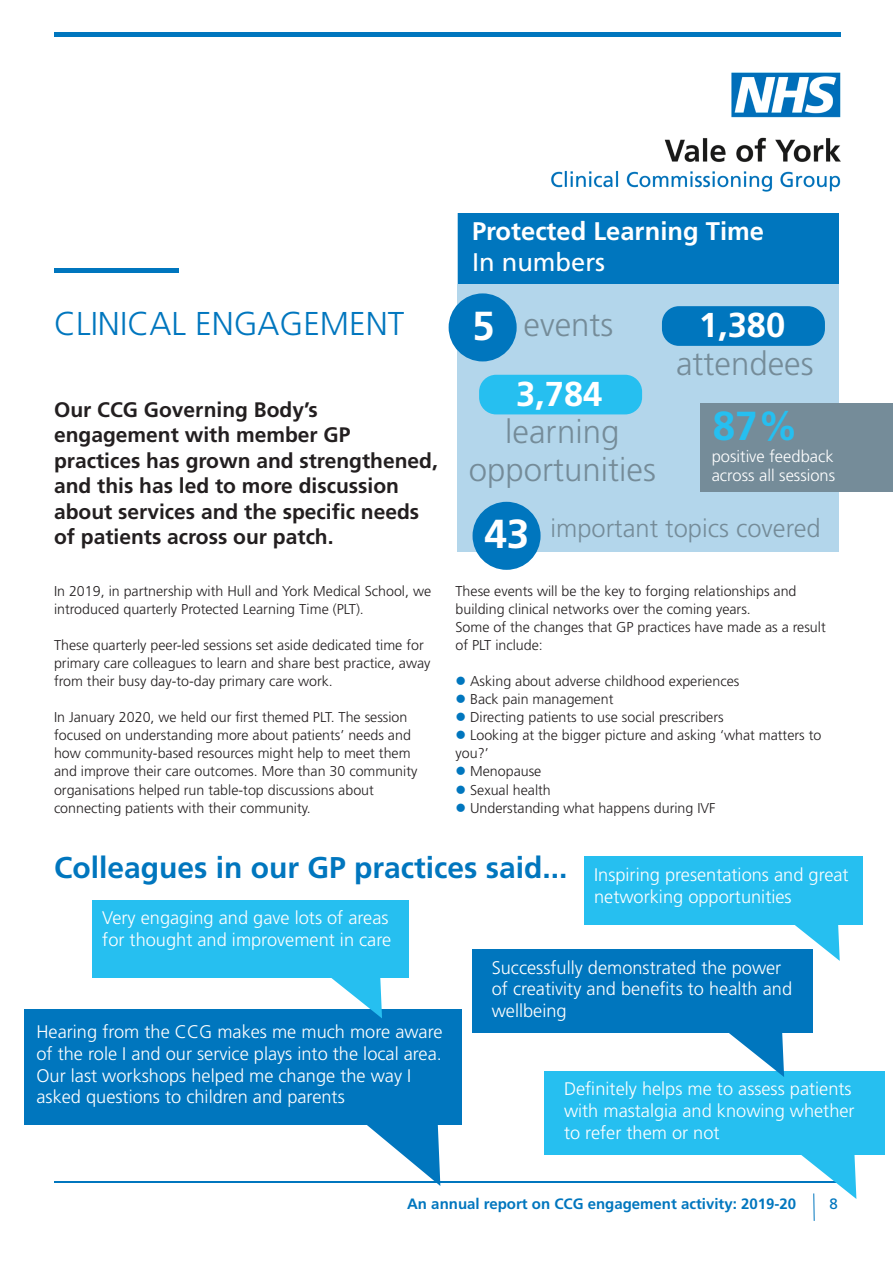
<style>
.page{position:relative;width:893px;height:1263px;background:#fff}
.page>*{position:absolute;margin:0;border:0;box-sizing:border-box;transform-origin:0 0}
.t1{font:700 40.5px "Frutiger LT Std";color:#fff}
.t2{font:700 40.5px "Frutiger LT Std";color:#26bff0}
.t3{font:700 34.5px "Frutiger LT Std";color:#fff}
.t4{font:300 33px/37.5px "Frutiger LT Std";color:#758c99;text-align:center}
.t5{font:300 33px "Frutiger LT Std";color:#0076be}
.t6{font:700 30px "Frutiger LT Std";color:#0076be}
.t7{font:300 25.5px "Frutiger LT Std";color:#758c99}
.t8{font:700 25.5px "Frutiger LT Std";color:#fff}
.t9{font:25.5px "Frutiger LT Std";color:#fff}
.t10{font:700 21px/25.5px "Frutiger LT Std";color:#231f20}
.t11{font:300 18.15px/21.9px "Frutiger LT Std";color:#fff}
.t12{font:300 16.5px/19.8px "Frutiger LT Std";color:#fff}
.t13{font:700 15px "Frutiger LT Std";color:#0076be}
.t14{font:15px "Frutiger LT Std";color:#0076be}
.t15{font:300 14.25px/18px "Frutiger LT Std";color:#231f20}
.s1{color:#0076be}
</style>
<div class="page">
<div style="left:458px;top:213px;width:381px;height:338px;background:#b3d6eb"></div>
<div style="left:458px;top:213px;width:381px;height:70px;background:#0076be"></div>
<img style="left:551px;top:72px;width:290px;height:120px">
<hr style="left:54px;top:268px;width:125px;height:4px;background:#0076be">
<hr style="left:55px;top:33px;width:786px;height:4px;background:#0076be">
<hr style="left:54px;top:1181px;width:787px;height:2px;background:#0076be">
<div style="left:449px;top:293px;width:68px;height:68px;background:#0076be;border-radius:50%"></div>
<div style="left:473px;top:502px;width:68px;height:68px;background:#0076be;border-radius:50%"></div>
<div style="left:662px;top:306px;width:163px;height:40px;background:#0076be;border-radius:17px"></div>
<div style="left:479px;top:375px;width:163px;height:39px;background:#26bff0;border-radius:17px"></div>
<div style="left:700px;top:403px;width:193px;height:88px;background:#758c99"></div>
<div style="left:24px;top:1009px;width:438px;height:116px;background:#0076be"></div>
<svg style="left:367px;top:1125px;width:73px;height:61px"></svg>
<div style="left:92px;top:900px;width:316px;height:77px;background:#26bff0"></div>
<svg style="left:321px;top:977px;width:61px;height:41px"></svg>
<div style="left:544px;top:1071px;width:341px;height:84px;background:#26bff0"></div>
<svg style="left:801px;top:1155px;width:55px;height:66px"></svg>
<div style="left:472px;top:950px;width:340px;height:83px;background:#0076be"></div>
<svg style="left:729px;top:1033px;width:55px;height:44px"></svg>
<div style="left:584px;top:856px;width:279px;height:69px;background:#26bff0"></div>
<svg style="left:786px;top:925px;width:54px;height:36px"></svg>
<p class="t8" style="left:472px;top:216px;width:293px">Protected Learning Time</p>
<p class="t9" style="left:472px;top:247px;width:135px">In numbers</p>
<p class="t1" style="left:472px;top:302px;width:24px">5</p>
<p class="t5" style="left:54px;top:305px;width:352px">CLINICAL ENGAGEMENT</p>
<p class="t4" style="left:524px;top:306px;width:91px">events</p>
<p class="t3" style="left:699px;top:305px;width:88px">1,380</p>
<p class="t4" style="left:676px;top:345px;width:139px">attendees</p>
<p class="t10" style="left:54px;top:397px;width:385px">Our CCG Governing Body’s engagement with member GP practices has grown and strengthened, and this has led to more discussion about services and the specific needs of patients across our patch.</p>
<p class="t15" style="left:54px;top:583px;width:379px">In 2019, in partnership with Hull and York Medical School, we introduced quarterly Protected Learning Time (PLT).</p>
<p class="t15" style="left:54px;top:637px;width:378px">These quarterly peer-led sessions set aside dedicated time for primary care colleagues to learn and share best practice, away from their busy day-to-day primary care work.</p>
<p class="t15" style="left:54px;top:709px;width:365px">In January 2020, we held our first themed PLT. The session focused on understanding more about patients’ needs and how community-based resources might help to meet them and improve their care outcomes. More than 30 community organisations helped run table-top discussions about connecting patients with their community.</p>
<p class="t3" style="left:516px;top:374px;width:88px">3,784</p>
<p class="t4" style="left:469px;top:413px;width:189px">learning opportunities</p>
<p class="t2" style="left:713px;top:402px;width:87px">87%</p>
<p class="t12" style="left:712px;top:446px;width:125px">positive feedback across all sessions</p>
<p class="t1" style="left:484px;top:510px;width:47px">43</p>
<p class="t7" style="left:550px;top:514px;width:272px">important topics covered</p>
<p class="t15" style="left:455px;top:583px;width:343px">These events will be the key to forging relationships and building clinical networks over the coming years.</p>
<p class="t15" style="left:455px;top:619px;width:372px">Some of the changes that GP practices have made as a result of PLT include:</p>
<p class="t15" style="left:455px;top:673px;width:285px"><span class="s1">●</span> Asking about adverse childhood experiences</p>
<p class="t15" style="left:455px;top:691px;width:159px"><span class="s1">●</span> Back pain management</p>
<p class="t15" style="left:455px;top:709px;width:270px"><span class="s1">●</span> Directing patients to use social prescribers</p>
<p class="t15" style="left:455px;top:727px;width:367px"><span class="s1">●</span> Looking at the bigger picture and asking ‘what matters to you?’</p>
<p class="t15" style="left:455px;top:763px;width:87px"><span class="s1">●</span> Menopause</p>
<p class="t15" style="left:455px;top:781px;width:97px"><span class="s1">●</span> Sexual health</p>
<p class="t15" style="left:455px;top:799px;width:262px"><span class="s1">●</span> Understanding what happens during IVF</p>
<p class="t6" style="left:54px;top:849px;width:515px">Colleagues in our GP practices said...</p>
<p class="t11" style="left:102px;top:907px;width:290px">Very engaging and gave lots of areas for thought and improvement in care</p>
<p class="t11" style="left:594px;top:864px;width:256px">Inspiring presentations and great networking opportunities</p>
<p class="t11" style="left:36px;top:1021px;width:408px">Hearing from the CCG makes me much more aware of the role I and our service plays into the local area.<br>Our last workshops helped me change the way I asked questions to children and parents</p>
<p class="t11" style="left:492px;top:956px;width:302px">Successfully demonstrated the power of creativity and benefits to health and wellbeing</p>
<p class="t11" style="left:564px;top:1078px;width:292px">Definitely helps me to assess patients with mastalgia and knowing whether to refer them or not</p>
<p class="t13" style="left:407px;top:1195px;width:391px">An annual report on CCG engagement activity: 2019-20</p>
<p class="t14" style="left:829px;top:1195px;width:10px">8</p>
</div>
